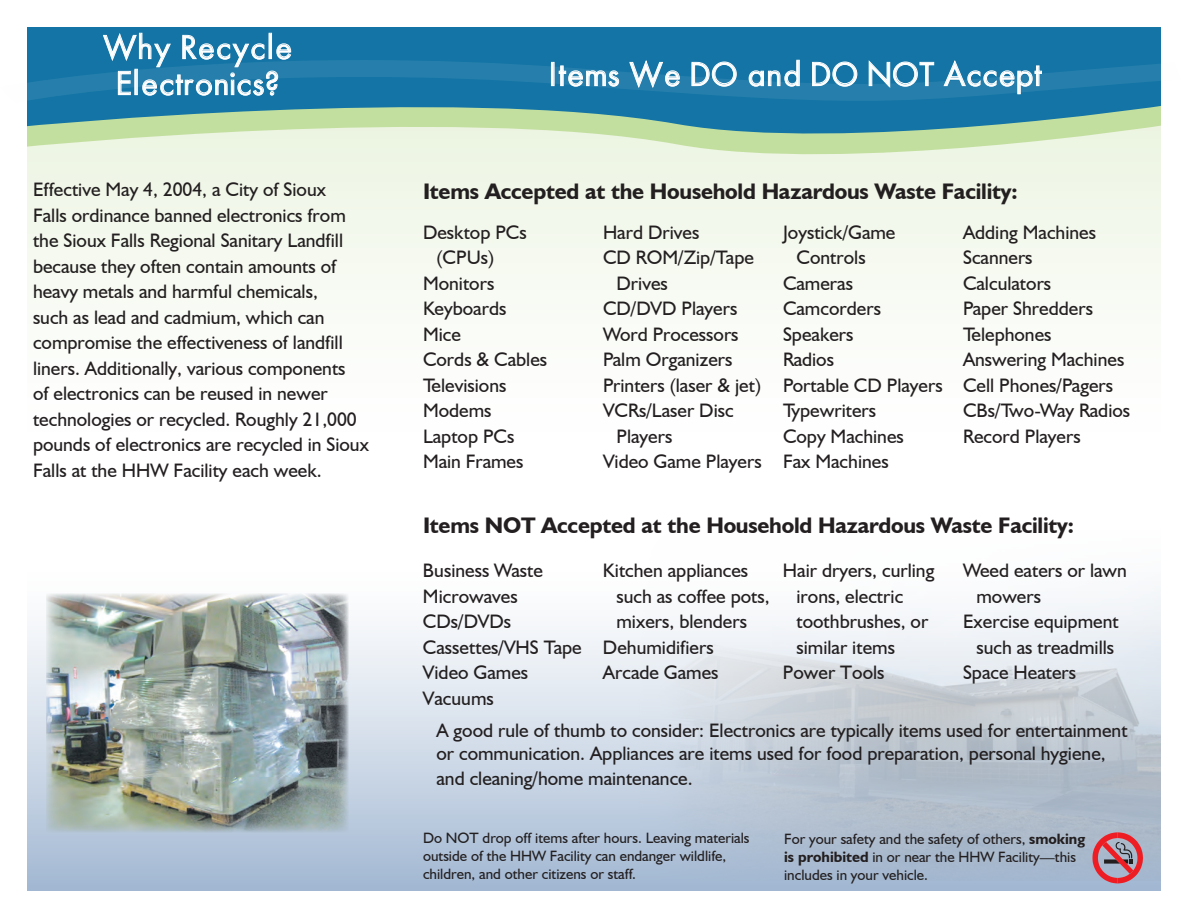
<style>
.page{position:relative;width:1188px;height:918px;background:#fff}
.page>*{position:absolute;margin:0;border:0;box-sizing:border-box;transform-origin:0 0}
.t1{font:34.5px/36px "Kudos Roman SSK";letter-spacing:.05em;color:#fff;text-align:center}
.t2{font:700 22.5px "Humanist 521 BT";letter-spacing:-.01em;color:#231f20}
.t3{font:19.5px/25.5px "Humanist 521 BT";color:#231f20}
.t4{font:15px/18px "Humanist 521 BT";color:#231f20}
.s1{font-weight:700}
</style>
<div class="page">
<div style="left:27px;top:27px;width:1134px;height:405px;background:#f8fbf4"></div>
<div style="left:27px;top:153px;width:1134px;height:22px;background:#eef6e5"></div>
<svg style="left:27px;top:27px;width:1134px;height:126px;background:#68a7ae"></svg>
<svg style="left:27px;top:60px;width:1134px;height:43px;background:#1a77a7"></svg>
<svg style="left:103px;top:32px;width:189px;height:64px;background:#3c8bb4"></svg>
<div style="left:551px;top:62px;width:3px;height:24px;border:1px solid #fff"></div>
<svg style="left:558px;top:65px;width:61px;height:22px"></svg>
<svg style="left:629px;top:59px;width:51px;height:30px;background:#4390b7"></svg>
<svg style="left:691px;top:61px;width:46px;height:26px"></svg>
<svg style="left:748px;top:59px;width:52px;height:28px"></svg>
<svg style="left:812px;top:61px;width:46px;height:26px"></svg>
<svg style="left:868px;top:60px;width:66px;height:29px;background:#418fb6"></svg>
<svg style="left:943px;top:59px;width:99px;height:35px;background:#3b8bb4"></svg>
<svg style="left:27px;top:592px;width:1134px;height:299px"></svg>
<img style="left:46px;top:594px;width:302px;height:238px">
<svg style="left:1092px;top:832px;width:51px;height:51px;background:#ba7482"></svg>
<h1 class="t1" style="left:104px;top:29px;width:190px">Why Recycle<br>Electronics?</h1>
<h1 class="t1" style="left:549px;top:56px;width:494px">Items We DO and DO NOT Accept</h1>
<p class="t3" style="left:33px;top:177px;width:337px">Effective May 4, 2004, a City of Sioux<br>Falls ordinance banned electronics from the Sioux Falls Regional Sanitary Landfill because they often contain amounts of heavy metals and harmful chemicals,<br>such as lead and cadmium, which can compromise the effectiveness of landfill liners. Additionally, various components<br>of electronics can be reused in newer technologies or recycled. Roughly 21,000 pounds of electronics are recycled in Sioux Falls at the HHW Facility each week.</p>
<p class="t2" style="left:423px;top:177px;width:596px">Items Accepted at the Household Hazardous Waste Facility:</p>
<p class="t3" style="left:423px;top:219px;width:105px">Desktop PCs</p>
<p class="t3" style="left:436px;top:244px;width:59px">(CPUs)</p>
<p class="t3" style="left:423px;top:270px;width:73px">Monitors</p>
<p class="t3" style="left:423px;top:295px;width:85px">Keyboards</p>
<p class="t3" style="left:423px;top:321px;width:39px">Mice</p>
<p class="t3" style="left:423px;top:346px;width:126px">Cords &amp; Cables</p>
<p class="t3" style="left:423px;top:372px;width:85px">Televisions</p>
<p class="t3" style="left:423px;top:397px;width:70px">Modems</p>
<p class="t3" style="left:423px;top:423px;width:93px">Laptop PCs</p>
<p class="t3" style="left:423px;top:448px;width:102px">Main Frames</p>
<p class="t3" style="left:783px;top:219px;width:114px">Joystick/Game</p>
<p class="t3" style="left:797px;top:244px;width:71px">Controls</p>
<p class="t3" style="left:783px;top:270px;width:72px">Cameras</p>
<p class="t3" style="left:783px;top:295px;width:100px">Camcorders</p>
<p class="t3" style="left:783px;top:321px;width:72px">Speakers</p>
<p class="t3" style="left:783px;top:346px;width:53px">Radios</p>
<p class="t3" style="left:783px;top:372px;width:161px">Portable CD Players</p>
<p class="t3" style="left:783px;top:397px;width:95px">Typewriters</p>
<p class="t3" style="left:783px;top:423px;width:122px">Copy Machines</p>
<p class="t3" style="left:783px;top:448px;width:107px">Fax Machines</p>
<p class="t3" style="left:603px;top:219px;width:98px">Hard Drives</p>
<p class="t3" style="left:603px;top:244px;width:152px">CD ROM/Zip/Tape</p>
<p class="t3" style="left:616px;top:270px;width:53px">Drives</p>
<p class="t3" style="left:603px;top:295px;width:136px">CD/DVD Players</p>
<p class="t3" style="left:603px;top:321px;width:137px">Word Processors</p>
<p class="t3" style="left:603px;top:346px;width:131px">Palm Organizers</p>
<p class="t3" style="left:603px;top:372px;width:160px">Printers (laser &amp; jet)</p>
<p class="t3" style="left:603px;top:397px;width:132px">VCRs/Laser Disc</p>
<p class="t3" style="left:616px;top:423px;width:57px">Players</p>
<p class="t3" style="left:603px;top:448px;width:160px">Video Game Players</p>
<p class="t3" style="left:963px;top:219px;width:169px">Adding Machines<br>Scanners<br>Calculators<br>Paper Shredders<br>Telephones<br>Answering Machines<br>Cell Phones/Pagers<br>CBs/Two-Way Radios<br>Record Players</p>
<p class="t2" style="left:423px;top:511px;width:652px">Items NOT Accepted at the Household Hazardous Waste Facility:</p>
<p class="t3" style="left:423px;top:558px;width:160px">Business Waste<br>Microwaves<br>CDs/DVDs<br>Cassettes/VHS Tape<br>Video Games<br>Vacuums</p>
<p class="t3" style="left:603px;top:557px;width:147px">Kitchen appliances</p>
<p class="t3" style="left:616px;top:583px;width:155px">such as coffee pots,</p>
<p class="t3" style="left:616px;top:609px;width:132px">mixers, blenders</p>
<p class="t3" style="left:603px;top:634px;width:112px">Dehumidifiers</p>
<p class="t3" style="left:603px;top:660px;width:117px">Arcade Games</p>
<p class="t3" style="left:783px;top:557px;width:153px">Hair dryers, curling</p>
<p class="t3" style="left:796px;top:583px;width:108px">irons, electric</p>
<p class="t3" style="left:796px;top:608px;width:133px">toothbrushes, or</p>
<p class="t3" style="left:796px;top:634px;width:100px">similar items</p>
<p class="t3" style="left:783px;top:659px;width:103px">Power Tools</p>
<p class="t3" style="left:963px;top:557px;width:165px">Weed eaters or lawn</p>
<p class="t3" style="left:976px;top:583px;width:66px">mowers</p>
<p class="t3" style="left:963px;top:608px;width:157px">Exercise equipment</p>
<p class="t3" style="left:976px;top:634px;width:139px">such as treadmills</p>
<p class="t3" style="left:963px;top:659px;width:115px">Space Heaters</p>
<p class="t3" style="left:436px;top:719px;width:693px;line-height:22.5px">A good rule of thumb to consider: Electronics are typically items used for entertainment or communication. Appliances are items used for food preparation, personal hygiene,</p>
<p class="t3" style="left:436px;top:766px;width:258px">and cleaning/home maintenance.</p>
<p class="t4" style="left:423px;top:829px;width:328px">Do NOT drop off items after hours. Leaving materials outside of the HHW Facility can endanger wildlife, children, and other citizens or staff.</p>
<p class="t4" style="left:784px;top:829px;width:303px">For your safety and the safety of others, <span class="s1">smoking is prohibited</span> in or near the HHW Facility—this includes in your vehicle.</p>
</div>
